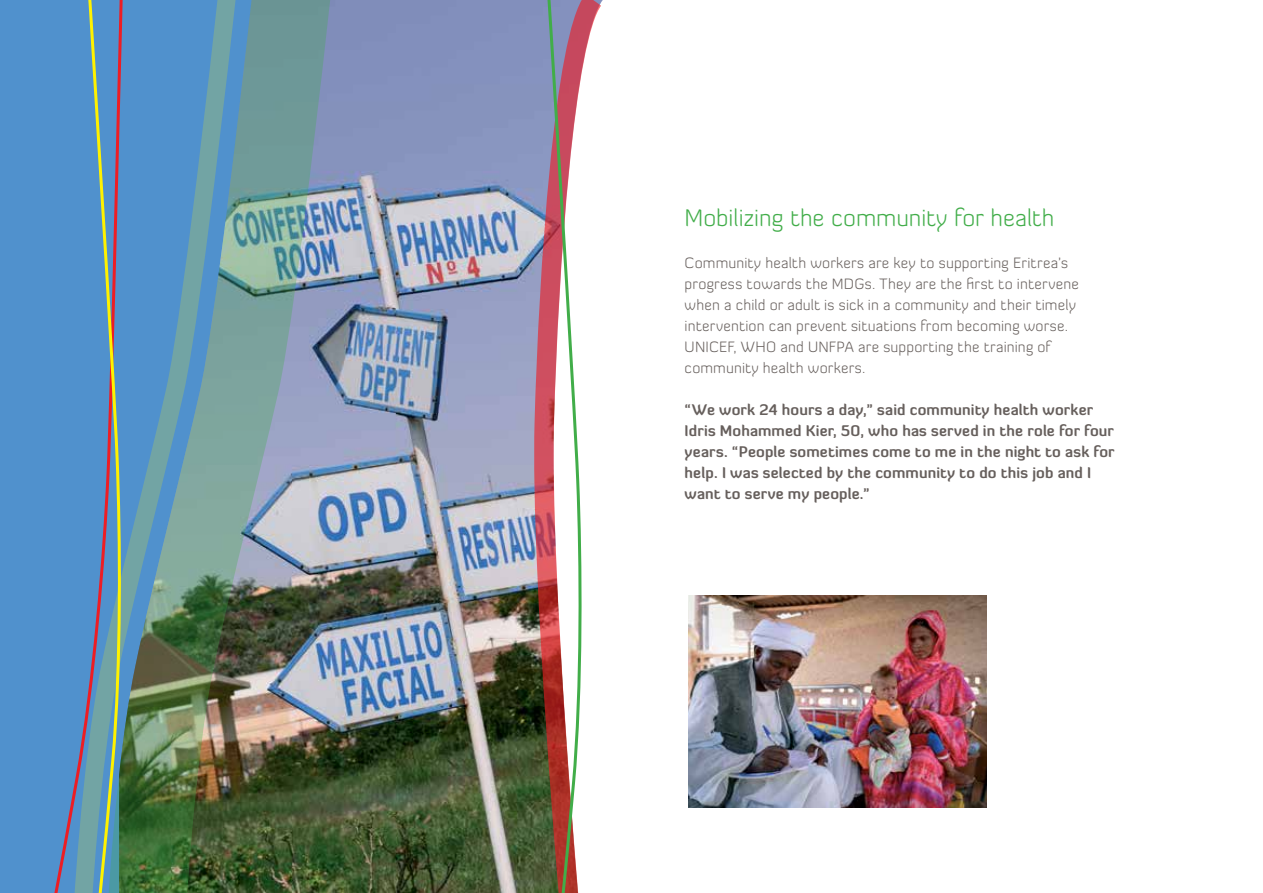
<style>
.page{position:relative;width:1263px;height:893px;background:#fff}
.page>*{position:absolute;margin:0;border:0;box-sizing:border-box;transform-origin:0 0}
.t1{font:300 24px "Diavlo";letter-spacing:-.005em;color:#41ad49}
.t2{font:300 15px/21px "Diavlo";letter-spacing:.01em;color:#665f5c}
.t3{font:700 15px/21px "Diavlo";letter-spacing:.01em;color:#665f5c}
</style>
<div class="page">
<div style="left:0;top:0;width:46px;height:893px;background:#5091cd"></div>
<img style="left:337px;top:0;width:266px;height:893px">
<svg style="left:533px;top:0;width:69px;height:893px"></svg>
<img style="left:242px;top:0;width:95px;height:893px">
<img style="left:125px;top:0;width:117px;height:893px">
<div style="left:46px;top:0;width:79px;height:893px;background:#5091cd"></div>
<svg style="left:84px;top:0;width:39px;height:893px;background:#6a93aa"></svg>
<svg style="left:545px;top:0;width:39px;height:893px"></svg>
<img style="left:689px;top:595px;width:297px;height:213px">
<h1 class="t1" style="left:685px;top:203px;width:371px">Mobilizing the community for health</h1>
<p class="t2" style="left:685px;top:252px;width:396px">Community health workers are key to supporting Eritrea’s progress towards the MDGs. They are the first to intervene when a child or adult is sick in a community and their timely intervention can prevent situations from becoming worse.<br>UNICEF, WHO and UNFPA are supporting the training of community health workers.</p>
<p class="t3" style="left:685px;top:399px;width:431px">“We work 24 hours a day,” said community health worker Idris Mohammed Kier, 50, who has served in the role for four years. “People sometimes come to me in the night to ask for help. I was selected by the community to do this job and I want to serve my people.”</p>
</div>
